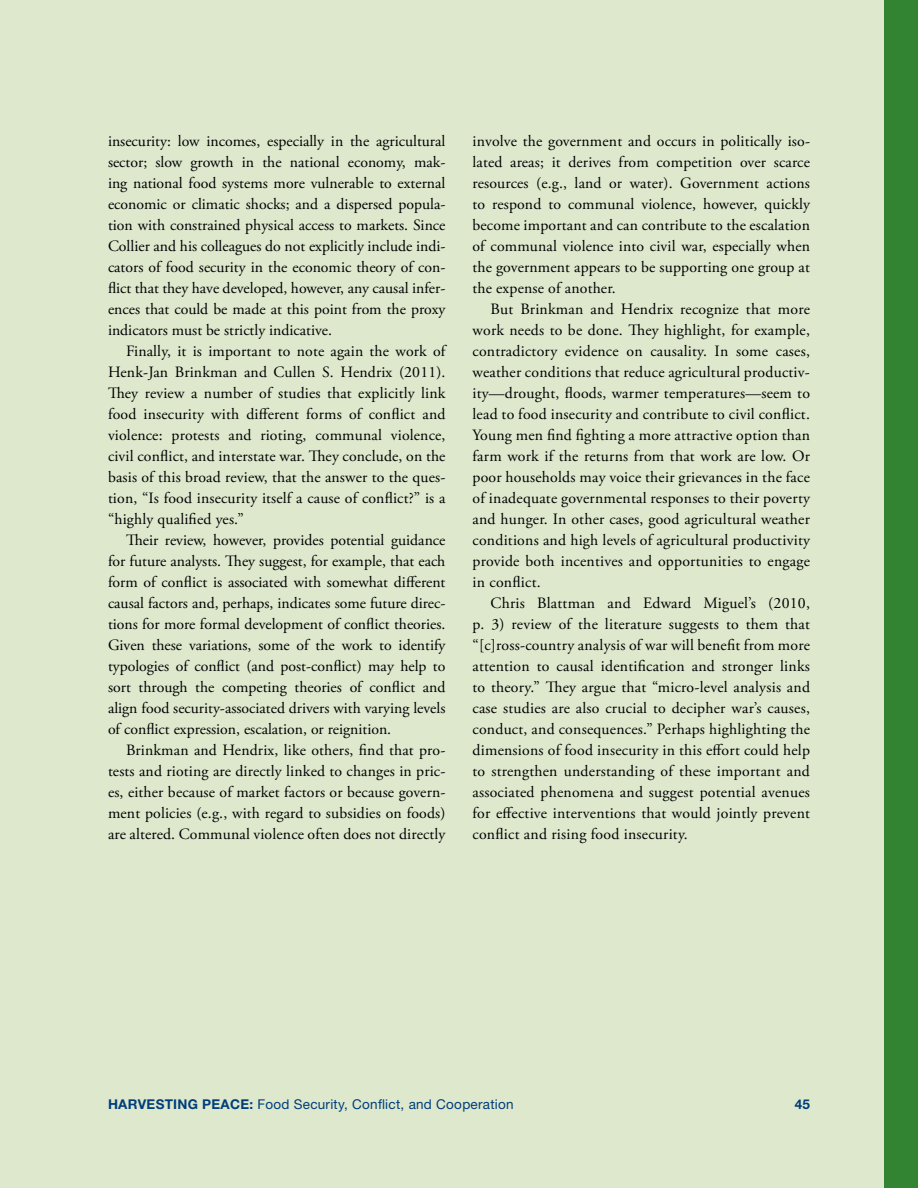
<style>
.page{position:relative;width:918px;height:1188px;background:#dde8cd}
.page>*{position:absolute;margin:0;border:0;box-sizing:border-box;transform-origin:0 0}
.t1{font:15.75px/21px "Adobe Garamond Pro";letter-spacing:.01em;color:#000;text-align:justify}
.t2{font:13.5px "Helvetica Neue LT Std";letter-spacing:.02em;color:#003d7b}
.t3{font:700 13.5px "Helvetica Neue LT Std";color:#003d7b}
.s1{font-weight:700}
</style>
<div class="page">
<div style="left:884px;top:0;width:34px;height:1188px;background:#328432"></div>
<p class="t1" style="left:108px;top:131px;width:339px">insecurity: low incomes, especially in the agricultural sector; slow growth in the national economy, mak&shy;ing national food systems more vulnerable to external economic or climatic shocks; and a dispersed popula&shy;tion with constrained physical access to markets. Since Collier and his colleagues do not explicitly include indi&shy;cators of food security in the economic theory of con&shy;flict that they have developed, however, any causal infer&shy;ences that could be made at this point from the proxy indicators must be strictly indicative.</p>
<p class="t1" style="left:108px;top:341px;width:339px;text-indent:18px">Finally, it is important to note again the work of Henk-Jan Brinkman and Cullen S. Hendrix (2011).<br>They review a number of studies that explicitly link food insecurity with different forms of conflict and violence: protests and rioting, communal violence, civil conflict, and interstate war. They conclude, on the basis of this broad review, that the answer to the ques&shy;tion, “Is food insecurity itself a cause of conflict?” is a “highly qualified yes.”</p>
<p class="t1" style="left:108px;top:530px;width:339px;text-indent:18px">Their review, however, provides potential guidance for future analysts. They suggest, for example, that each form of conflict is associated with somewhat different causal factors and, perhaps, indicates some future direc&shy;tions for more formal development of conflict theories.<br>Given these variations, some of the work to identify typologies of conflict (and post-conflict) may help to sort through the competing theories of conflict and align food security-associated drivers with varying levels of conflict expression, escalation, or reignition.</p>
<p class="t1" style="left:108px;top:740px;width:339px;text-indent:18px">Brinkman and Hendrix, like others, find that pro&shy;tests and rioting are directly linked to changes in pric&shy;es, either because of market factors or because govern&shy;ment policies (e.g., with regard to subsidies on foods) are altered. Communal violence often does not directly</p>
<p class="t1" style="left:473px;top:131px;width:339px">involve the government and occurs in politically iso&shy;lated areas; it derives from competition over scarce resources (e.g., land or water). Government actions to respond to communal violence, however, quickly become important and can contribute to the escalation of communal violence into civil war, especially when the government appears to be supporting one group at the expense of another.</p>
<p class="t1" style="left:473px;top:299px;width:339px;text-indent:18px">But Brinkman and Hendrix recognize that more work needs to be done. They highlight, for example, contradictory evidence on causality. In some cases, weather conditions that reduce agricultural productiv&shy;ity—drought, floods, warmer temperatures—seem to lead to food insecurity and contribute to civil conflict.<br>Young men find fighting a more attractive option than farm work if the returns from that work are low. Or poor households may voice their grievances in the face of inadequate governmental responses to their poverty and hunger. In other cases, good agricultural weather conditions and high levels of agricultural productivity provide both incentives and opportunities to engage in conflict.</p>
<p class="t1" style="left:473px;top:593px;width:339px;text-indent:18px">Chris Blattman and Edward Miguel’s (2010, p. 3) review of the literature suggests to them that “[c]ross-country analysis of war will benefit from more attention to causal identification and stronger links to theory.” They argue that “micro-level analysis and case studies are also crucial to decipher war’s causes, conduct, and consequences.” Perhaps highlighting the dimensions of food insecurity in this effort could help to strengthen understanding of these important and associated phenomena and suggest potential avenues for effective interventions that would jointly prevent conflict and rising food insecurity.</p>
<p class="t2" style="left:108px;top:1096px;width:407px"><span class="s1">HARVESTING PEACE:</span> Food Security, Conflict, and Cooperation</p>
<p class="t3" style="left:795px;top:1096px;width:17px">45</p>
</div>
